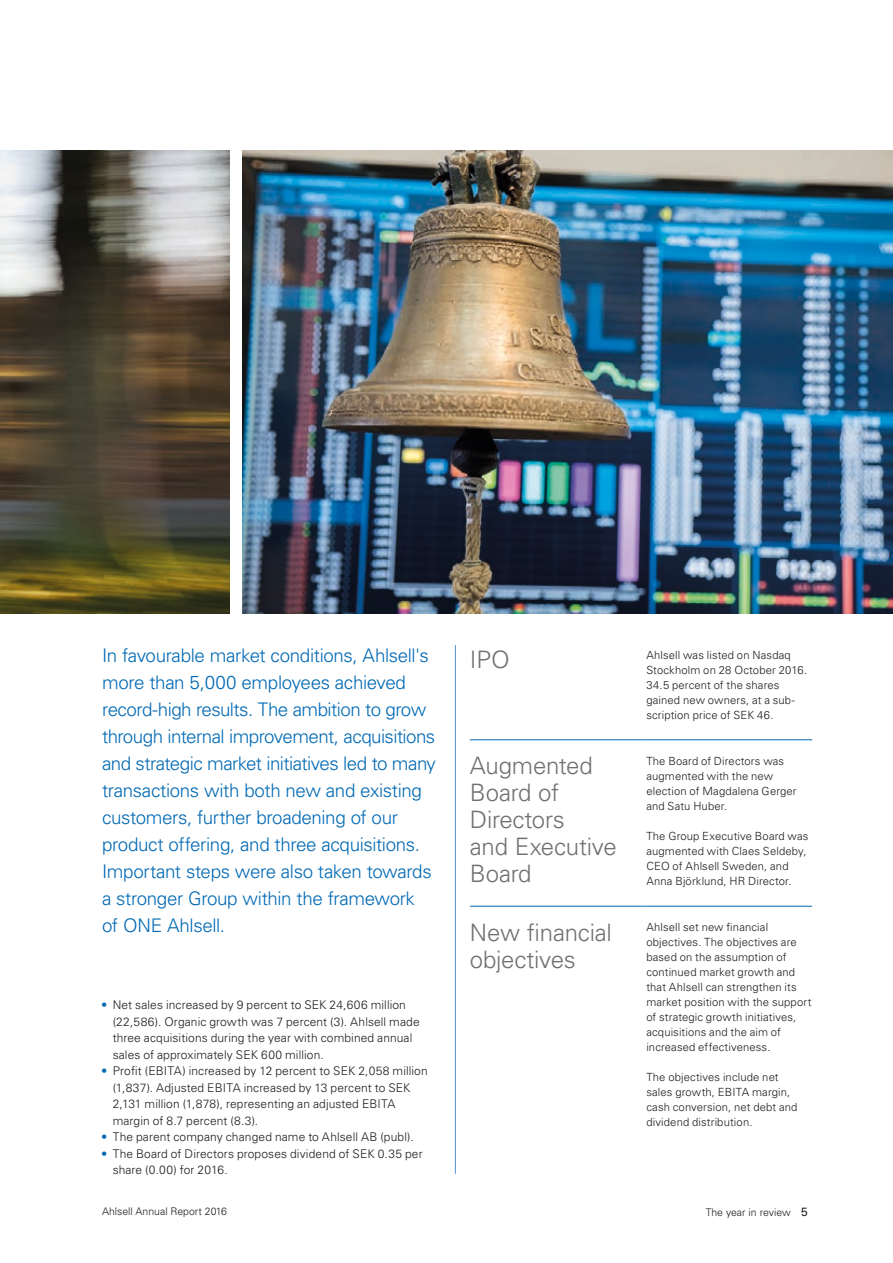
<style>
.page{position:relative;width:893px;height:1263px;background:#fff}
.page>*{position:absolute;margin:0;border:0;box-sizing:border-box;transform-origin:0 0}
.t1{font:300 24px/27px "Univers LT Std";letter-spacing:-.01em;color:#70706f}
.t2{font:300 18.75px/27px "Univers LT Std";letter-spacing:-.02em;color:#0069b4}
.t3{font:300 12px/16.5px "Univers LT Std";letter-spacing:.01em;color:#1d1d1b}
.t4{font:300 11.25px/15px "Univers LT Std";letter-spacing:.01em;color:#1d1d1b}
.t5{font:300 10.5px "Univers LT Std";color:#1d1d1b}
.s1{font-weight:400;color:#0069b4}
.s2{font-weight:400;font-size:12px}
</style>
<div class="page">
<hr style="left:455px;top:645px;width:1px;height:529px;background:#5090cd">
<hr style="left:470px;top:739px;width:176px;height:1px;background:#0069b4">
<hr style="left:646px;top:739px;width:166px;height:1px;background:#0069b4">
<hr style="left:470px;top:906px;width:176px;height:1px;background:#0069b4">
<hr style="left:646px;top:906px;width:166px;height:1px;background:#0069b4">
<img style="left:242px;top:151px;width:651px;height:462px">
<img style="left:0;top:151px;width:230px;height:462px">
<p class="t2" style="left:102px;top:642px;width:335px">In favourable market conditions, Ahlsell's more than 5,000 employees achieved record-high results. The ambition to grow through internal improvement, acquisitions and strategic market initiatives led to many transactions with both new and existing customers, further broadening of our product offering, and three acquisitions.<br>Important steps were also taken towards a stronger Group within the framework<br>of ONE Ahlsell.</p>
<h1 class="t1" style="left:470px;top:646px;width:42px">IPO</h1>
<p class="t4" style="left:646px;top:647px;width:162px">Ahlsell was listed on Nasdaq<br>Stockholm on 28 October 2016.<br>34.5 percent of the shares gained new owners, at a sub&shy;scription price of SEK 46.</p>
<h1 class="t1" style="left:470px;top:752px;width:148px">Augmented<br>Board of<br>Directors<br>and Executive<br>Board</h1>
<p class="t4" style="left:646px;top:753px;width:152px">The Board of Directors was augmented with the new election of Magdalena Gerger and Satu Huber.</p>
<p class="t4" style="left:646px;top:828px;width:164px">The Group Executive Board was augmented with Claes Seldeby,<br>CEO of Ahlsell Sweden, and<br>Anna Björklund, HR Director.</p>
<h1 class="t1" style="left:470px;top:919px;width:144px">New financial objectives</h1>
<p class="t4" style="left:646px;top:920px;width:167px">Ahlsell set new financial objectives. The objectives are based on the assumption of continued market growth and that Ahlsell can strengthen its market position with the support of strategic growth initiatives, acquisitions and the aim of increased effectiveness.</p>
<p class="t4" style="left:646px;top:1070px;width:153px">The objectives include net sales growth, EBITA margin, cash conversion, net debt and dividend distribution.</p>
<p class="t3" style="left:113px;top:997px;width:309px;text-indent:-11px"><span class="s1">•</span> Net sales increased by 9 percent to SEK 24,606 million (22,586). Organic growth was 7 percent (3). Ahlsell made three acquisitions during the year with combined annual sales of approximately SEK 600 million.</p>
<p class="t3" style="left:113px;top:1063px;width:317px;text-indent:-11px"><span class="s1">•</span> Profit (EBITA) increased by 12 percent to SEK 2,058 million (1,837). Adjusted EBITA increased by 13 percent to SEK 2,131 million (1,878), representing an adjusted EBITA margin of 8.7 percent (8.3).</p>
<p class="t3" style="left:102px;top:1129px;width:313px"><span class="s1">•</span> The parent company changed name to Ahlsell AB (publ).</p>
<p class="t3" style="left:113px;top:1145px;width:311px;text-indent:-11px"><span class="s1">•</span> The Board of Directors proposes dividend of SEK 0.35 per share (0.00) for 2016.</p>
<p class="t5" style="left:102px;top:1205px;width:126px">Ahlsell Annual Report 2016</p>
<p class="t5" style="left:706px;top:1206px;width:104px">The year in review <span class="s2">5</span></p>
</div>
